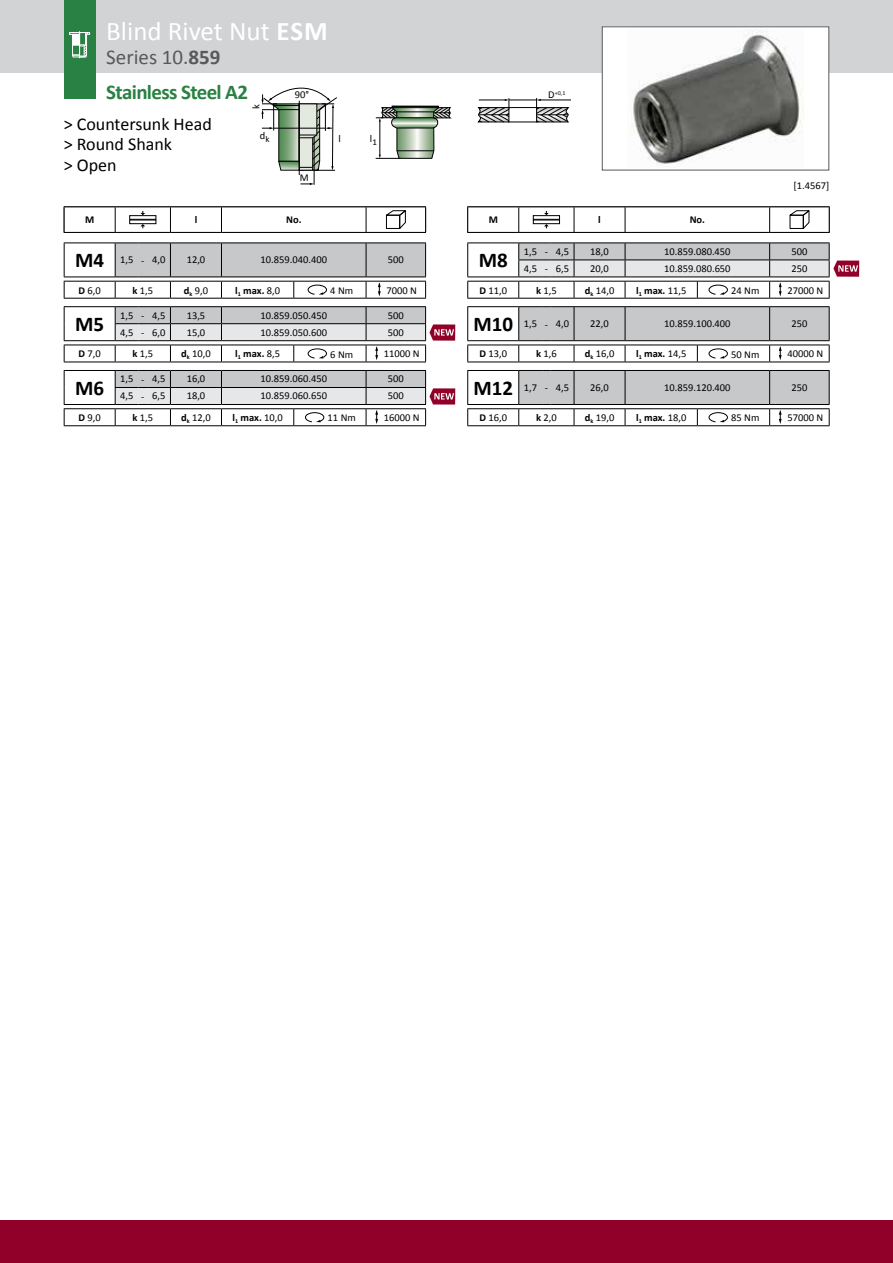
<style>
.page{position:relative;width:893px;height:1263px;background:#fff}
.page>*{position:absolute;margin:0;border:0;box-sizing:border-box;transform-origin:0 0}
.t1{font:27px "Calibri";color:#fff}
.t2{font:700 21px/35px "Calibri";letter-spacing:-.03em;color:#298143}
.t3{font:700 21px "Calibri";color:#000}
.t4{font:18px/20.4px "Calibri";color:#000}
.t5{font:10.5px "Calibri";color:#000}
.t6{font:700 10.5px "Calibri";color:#000}
.t7{font:6px "Calibri";color:#000}
.s1{font-weight:700}
.s2{font-weight:400;color:#58595b}
.s3{color:#58595b}
.s4{font-size:10.5px}
.s5{font-weight:700;font-size:21px}
.s6{font-weight:400}
</style>
<div class="page">
<div style="left:0;top:1220px;width:893px;height:43px;background:#910028"></div>
<div style="left:0;top:0;width:893px;height:72px;background:#d1d3d4"></div>
<div style="left:602px;top:27px;width:227px;height:143px;background:#fff"></div>
<img style="left:630px;top:30px;width:173px;height:137px">
<div style="left:602px;top:26px;width:227px;height:144px;border:1px solid #58595b"></div>
<hr style="left:314px;top:137px;width:1px;height:48px;background:#000">
<svg style="left:300px;top:183px;width:14px;height:2px"></svg>
<hr style="left:299px;top:101px;width:1px;height:74px;background:#000">
<svg style="left:261px;top:87px;width:76px;height:84px"></svg>
<svg style="left:376px;top:106px;width:74px;height:53px"></svg>
<hr style="left:540px;top:100px;width:31px;height:1px;background:#000">
<svg style="left:478px;top:98px;width:91px;height:25px"></svg>
<svg style="left:64px;top:0;width:32px;height:98px;background:#398a51"></svg>
<hr style="left:64px;top:298px;width:51px;height:1px;background:#000">
<hr style="left:115px;top:298px;width:55px;height:1px;background:#000">
<hr style="left:170px;top:298px;width:51px;height:1px;background:#000">
<hr style="left:221px;top:298px;width:73px;height:1px;background:#000">
<hr style="left:294px;top:298px;width:72px;height:1px;background:#000">
<hr style="left:366px;top:298px;width:60px;height:1px;background:#000">
<hr style="left:64px;top:362px;width:51px;height:1px;background:#000">
<hr style="left:115px;top:362px;width:55px;height:1px;background:#000">
<hr style="left:170px;top:362px;width:51px;height:1px;background:#000">
<hr style="left:221px;top:362px;width:73px;height:1px;background:#000">
<hr style="left:294px;top:362px;width:72px;height:1px;background:#000">
<hr style="left:366px;top:362px;width:60px;height:1px;background:#000">
<hr style="left:467px;top:298px;width:52px;height:1px;background:#000">
<hr style="left:519px;top:298px;width:55px;height:1px;background:#000">
<hr style="left:574px;top:298px;width:51px;height:1px;background:#000">
<hr style="left:625px;top:298px;width:72px;height:1px;background:#000">
<hr style="left:697px;top:298px;width:73px;height:1px;background:#000">
<hr style="left:770px;top:298px;width:59px;height:1px;background:#000">
<hr style="left:467px;top:362px;width:52px;height:1px;background:#000">
<hr style="left:519px;top:362px;width:55px;height:1px;background:#000">
<hr style="left:574px;top:362px;width:51px;height:1px;background:#000">
<hr style="left:625px;top:362px;width:72px;height:1px;background:#000">
<hr style="left:697px;top:362px;width:73px;height:1px;background:#000">
<hr style="left:770px;top:362px;width:59px;height:1px;background:#000">
<svg style="left:64px;top:243px;width:362px;height:55px"></svg>
<svg style="left:467px;top:370px;width:363px;height:56px"></svg>
<svg style="left:467px;top:306px;width:363px;height:56px"></svg>
<svg style="left:64px;top:306px;width:391px;height:56px"></svg>
<svg style="left:64px;top:370px;width:391px;height:56px"></svg>
<svg style="left:467px;top:243px;width:392px;height:55px"></svg>
<hr style="left:64px;top:232px;width:51px;height:1px;background:#000">
<hr style="left:115px;top:232px;width:55px;height:1px;background:#000">
<hr style="left:170px;top:232px;width:51px;height:1px;background:#000">
<hr style="left:221px;top:232px;width:145px;height:1px;background:#000">
<hr style="left:366px;top:232px;width:60px;height:1px;background:#000">
<svg style="left:64px;top:207px;width:362px;height:25px"></svg>
<div style="left:386px;top:215px;width:14px;height:14px;border:1px solid #000"></div>
<hr style="left:467px;top:232px;width:52px;height:1px;background:#000">
<hr style="left:519px;top:232px;width:55px;height:1px;background:#000">
<hr style="left:574px;top:232px;width:51px;height:1px;background:#000">
<hr style="left:625px;top:232px;width:145px;height:1px;background:#000">
<hr style="left:770px;top:232px;width:59px;height:1px;background:#000">
<svg style="left:467px;top:207px;width:363px;height:25px"></svg>
<div style="left:790px;top:215px;width:14px;height:14px;border:1px solid #000"></div>
<h1 class="t1" style="left:106px;top:14px;width:223px">Blind Rivet Nut <span class="s1">ESM</span></h1>
<h2 class="t2" style="left:106px;top:39px;width:143px"><span class="s2">Series 10.</span><span class="s3">859<br></span>Stainless Steel A2</h2>
<h3 class="t4" style="left:64px;top:114px;width:150px">&gt; Countersunk Head &gt; Round Shank<br>&gt; Open</h3>
<p class="t5" style="left:295px;top:88px;width:16px">90°</p>
<p class="t5" style="left:249px;top:108px;width:6px;rotate:-90deg">k</p>
<p class="t5" style="left:260px;top:129px;width:11px">d<sub>k</sub></p>
<p class="t5" style="left:338px;top:132px;width:4px">l</p>
<p class="t5" style="left:300px;top:171px;width:10px">M</p>
<p class="t5" style="left:370px;top:132px;width:8px">l<sub>1</sub></p>
<p class="t7" style="left:548px;top:89px;width:19px"><span class="s4">D</span>+0,1</p>
<p class="t6" style="left:85px;top:213px;width:11px">M</p>
<p class="t6" style="left:195px;top:213px;width:4px">l</p>
<p class="t6" style="left:286px;top:213px;width:17px">No.</p>
<p class="t6" style="left:489px;top:213px;width:11px">M</p>
<p class="t6" style="left:598px;top:213px;width:4px">l</p>
<p class="t6" style="left:690px;top:213px;width:17px">No.</p>
<p class="t6" style="left:287px;top:213px;width:14px">Nr.</p>
<p class="t6" style="left:691px;top:213px;width:14px">Nr.</p>
<p class="t5" style="left:793px;top:178px;width:37px">[1.4567]</p>
<p class="t5" style="left:75px;top:253px;width:92px"><span class="s5">M4</span> 1,5 - 4,0</p>
<p class="t5" style="left:187px;top:253px;width:20px">12,0</p>
<p class="t5" style="left:261px;top:253px;width:68px">10.859.040.400</p>
<p class="t5" style="left:388px;top:253px;width:17px">500</p>
<h2 class="t3" style="left:479px;top:247px;width:31px">M8</h2>
<p class="t5" style="left:524px;top:245px;width:47px">1,5 - 4,5</p>
<p class="t5" style="left:590px;top:245px;width:20px">18,0</p>
<p class="t5" style="left:664px;top:245px;width:68px">10.859.080.450</p>
<p class="t5" style="left:791px;top:245px;width:17px">500</p>
<p class="t5" style="left:524px;top:262px;width:47px">4,5 - 6,5</p>
<p class="t5" style="left:590px;top:262px;width:20px">20,0</p>
<p class="t5" style="left:664px;top:262px;width:68px">10.859.080.650</p>
<p class="t5" style="left:791px;top:262px;width:17px">250</p>
<p class="t5" style="left:79px;top:283px;width:24px"><span class="s1">D</span> 6,0</p>
<p class="t5" style="left:132px;top:283px;width:22px"><span class="s1">k</span> 1,5</p>
<p class="t5" style="left:184px;top:283px;width:26px"><span class="s1">d</span><sub>k</sub> 9,0</p>
<p class="t6" style="left:235px;top:283px;width:46px">l<sub>1</sub> max. <span class="s6">8,0</span></p>
<p class="t5" style="left:330px;top:284px;width:24px">4 Nm</p>
<p class="t5" style="left:387px;top:283px;width:32px">7000 N</p>
<p class="t5" style="left:479px;top:283px;width:29px"><span class="s1">D</span> 11,0</p>
<p class="t5" style="left:536px;top:283px;width:22px"><span class="s1">k</span> 1,5</p>
<p class="t5" style="left:585px;top:283px;width:31px"><span class="s1">d</span><sub>k</sub> 14,0</p>
<p class="t6" style="left:636px;top:283px;width:52px">l<sub>1</sub> max. <span class="s6">11,5</span></p>
<p class="t5" style="left:731px;top:284px;width:30px">24 Nm</p>
<p class="t5" style="left:787px;top:283px;width:37px">27000 N</p>
<h2 class="t3" style="left:75px;top:311px;width:31px">M5</h2>
<p class="t5" style="left:120px;top:308px;width:47px">1,5 - 4,5</p>
<p class="t5" style="left:187px;top:308px;width:20px">13,5</p>
<p class="t5" style="left:261px;top:308px;width:68px">10.859.050.450</p>
<p class="t5" style="left:388px;top:308px;width:17px">500</p>
<p class="t5" style="left:120px;top:325px;width:47px">4,5 - 6,0</p>
<p class="t5" style="left:187px;top:325px;width:20px">15,0</p>
<p class="t5" style="left:261px;top:325px;width:68px">10.859.050.600</p>
<p class="t5" style="left:388px;top:325px;width:17px">500</p>
<p class="t5" style="left:473px;top:317px;width:97px"><span class="s5">M10</span> 1,5 - 4,0</p>
<p class="t5" style="left:590px;top:317px;width:20px">22,0</p>
<p class="t5" style="left:664px;top:317px;width:68px">10.859.100.400</p>
<p class="t5" style="left:791px;top:317px;width:17px">250</p>
<p class="t5" style="left:79px;top:347px;width:24px"><span class="s1">D</span> 7,0</p>
<p class="t5" style="left:132px;top:347px;width:22px"><span class="s1">k</span> 1,5</p>
<p class="t5" style="left:181px;top:347px;width:31px"><span class="s1">d</span><sub>k</sub> 10,0</p>
<p class="t6" style="left:235px;top:347px;width:46px">l<sub>1</sub> max. <span class="s6">8,5</span></p>
<p class="t5" style="left:330px;top:347px;width:24px">6 Nm</p>
<p class="t5" style="left:384px;top:347px;width:37px">11000 N</p>
<p class="t5" style="left:479px;top:347px;width:29px"><span class="s1">D</span> 13,0</p>
<p class="t5" style="left:536px;top:347px;width:22px"><span class="s1">k</span> 1,6</p>
<p class="t5" style="left:585px;top:347px;width:31px"><span class="s1">d</span><sub>k</sub> 16,0</p>
<p class="t6" style="left:636px;top:347px;width:52px">l<sub>1</sub> max. <span class="s6">14,5</span></p>
<p class="t5" style="left:731px;top:347px;width:30px">50 Nm</p>
<p class="t5" style="left:787px;top:347px;width:37px">40000 N</p>
<h2 class="t3" style="left:75px;top:374px;width:31px">M6</h2>
<p class="t5" style="left:120px;top:372px;width:47px">1,5 - 4,5</p>
<p class="t5" style="left:187px;top:372px;width:20px">16,0</p>
<p class="t5" style="left:261px;top:372px;width:68px">10.859.060.450</p>
<p class="t5" style="left:388px;top:372px;width:17px">500</p>
<p class="t5" style="left:120px;top:389px;width:47px">4,5 - 6,5</p>
<p class="t5" style="left:187px;top:389px;width:20px">18,0</p>
<p class="t5" style="left:261px;top:389px;width:68px">10.859.060.650</p>
<p class="t5" style="left:388px;top:389px;width:17px">500</p>
<p class="t5" style="left:473px;top:381px;width:97px"><span class="s5">M12</span> 1,7 - 4,5</p>
<p class="t5" style="left:590px;top:381px;width:20px">26,0</p>
<p class="t5" style="left:664px;top:381px;width:68px">10.859.120.400</p>
<p class="t5" style="left:791px;top:381px;width:17px">250</p>
<p class="t5" style="left:79px;top:411px;width:24px"><span class="s1">D</span> 9,0</p>
<p class="t5" style="left:132px;top:411px;width:22px"><span class="s1">k</span> 1,5</p>
<p class="t5" style="left:181px;top:411px;width:31px"><span class="s1">d</span><sub>k</sub> 12,0</p>
<p class="t6" style="left:232px;top:411px;width:52px">l<sub>1</sub> max. <span class="s6">10,0</span></p>
<p class="t5" style="left:328px;top:411px;width:30px">11 Nm</p>
<p class="t5" style="left:384px;top:411px;width:37px">16000 N</p>
<p class="t5" style="left:479px;top:411px;width:29px"><span class="s1">D</span> 16,0</p>
<p class="t5" style="left:536px;top:411px;width:22px"><span class="s1">k</span> 2,0</p>
<p class="t5" style="left:585px;top:411px;width:31px"><span class="s1">d</span><sub>k</sub> 19,0</p>
<p class="t6" style="left:636px;top:411px;width:52px">l<sub>1</sub> max. <span class="s6">18,0</span></p>
<p class="t5" style="left:731px;top:411px;width:30px">85 Nm</p>
<p class="t5" style="left:787px;top:411px;width:37px">57000 N</p>
</div>
